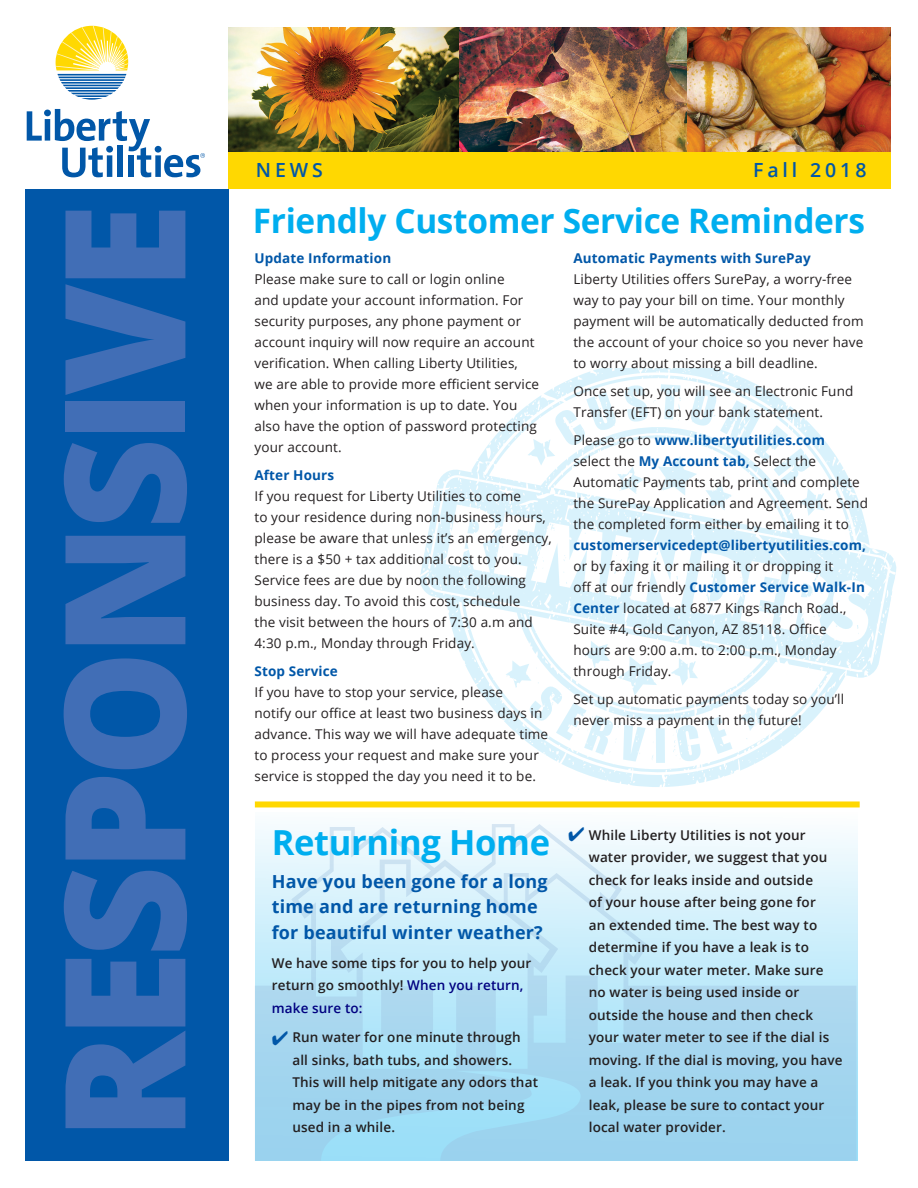
<style>
.page{position:relative;width:918px;height:1188px;background:#fff}
.page>*{position:absolute;margin:0;border:0;box-sizing:border-box;transform-origin:0 0}
.t1{font:800 168px "Open Sans";letter-spacing:-.04em;color:#416eb6;scale:.95 1}
.t2{font:700 34.5px "Open Sans";letter-spacing:-.01em;color:#00aeef}
.t3{font:700 33.75px "Open Sans";letter-spacing:-.01em;color:#00aeef}
.t4{font:600 19.5px "Open Sans";letter-spacing:.2em;color:#0157a8}
.t5{font:700 18px/25.5px "Open Sans";letter-spacing:.01em;color:#0157a8}
.t6{font:13.5px/21px "Open Sans";letter-spacing:.01em;color:#231f20}
.t7{font:600 13.5px/22.5px "Open Sans";letter-spacing:.01em;color:#231f20}
.s1{font-weight:700;color:#0157a8}
.s2{color:#000080}
.s3{color:#0157a8}
</style>
<div class="page">
<img style="left:229px;top:27px;width:662px;height:125px">
<svg style="left:420px;top:368px;width:477px;height:419px"></svg>
<svg style="left:675px;top:575px;width:197px;height:68px"></svg>
<div style="left:656px;top:728px;width:9px;height:35px;background:#d9f2fc"></div>
<svg style="left:554px;top:391px;width:63px;height:56px"></svg>
<svg style="left:624px;top:380px;width:57px;height:43px"></svg>
<svg style="left:690px;top:388px;width:123px;height:97px"></svg>
<svg style="left:673px;top:704px;width:86px;height:58px"></svg>
<svg style="left:510px;top:666px;width:145px;height:96px"></svg>
<div style="left:25px;top:189px;width:204px;height:972px;background:#0157a8"></div>
<div style="left:229px;top:152px;width:662px;height:37px;background:#ffd801"></div>
<div style="left:255px;top:801px;width:605px;height:6px;background:#ffd801"></div>
<div style="left:255px;top:812px;width:603px;height:348px;background:#fafdfe"></div>
<svg style="left:255px;top:824px;width:601px;height:337px;background:#bce3f5"></svg>
<svg style="left:56px;top:26px;width:72px;height:74px"></svg>
<svg style="left:27px;top:109px;width:178px;height:68px"></svg>
<p class="t1" style="left:-3px;top:1140px;width:988px;rotate:-90deg">RESPONSIVE</p>
<p class="t4" style="left:256px;top:156px;width:69px">NEWS</p>
<p class="t4" style="left:753px;top:156px;width:115px">Fall 2018</p>
<p class="t3" style="left:253px;top:197px;width:614px">Friendly Customer Service Reminders</p>
<p class="t6" style="left:254px;top:247px;width:286px"><span class="s1">Update Information<br></span>Please make sure to call or login online<br>and update your account information. For security purposes, any phone payment or account inquiry will now require an account verification. When calling Liberty Utilities, we are able to provide more efficient service when your information is up to date. You also have the option of password protecting your account.</p>
<p class="t6" style="left:254px;top:464px;width:299px"><span class="s1">After Hours<br></span>If you request for Liberty Utilities to come<br>to your residence during non-business hours, please be aware that unless it’s an emergency, there is a $50 + tax additional cost to you.<br>Service fees are due by noon the following business day. To avoid this cost, schedule<br>the visit between the hours of 7:30 a.m and 4:30 p.m., Monday through Friday.</p>
<p class="t6" style="left:254px;top:660px;width:295px"><span class="s1">Stop Service<br></span>If you have to stop your service, please<br>notify our office at least two business days in advance. This way we will have adequate time to process your request and make sure your service is stopped the day you need it to be.</p>
<p class="t2" style="left:272px;top:818px;width:280px">Returning Home</p>
<p class="t5" style="left:272px;top:868px;width:277px">Have you been gone for a long time and are returning home for beautiful winter weather?</p>
<p class="t7" style="left:272px;top:952px;width:261px">We have some tips for you to help your return go smoothly! <span class="s2">When you return, make sure to:</span></p>
<p class="t7" style="left:292px;top:1026px;width:247px;text-indent:-21px"><span class="s3">✔</span> Run water for one minute through all sinks, bath tubs, and showers.<br>This will help mitigate any odors that may be in the pipes from not being used in a while.</p>
<p class="t6" style="left:573px;top:247px;width:292px"><span class="s1">Automatic Payments with SurePay<br></span>Liberty Utilities offers SurePay, a worry-free way to pay your bill on time. Your monthly payment will be automatically deducted from the account of your choice so you never have to worry about missing a bill deadline.</p>
<p class="t6" style="left:573px;top:380px;width:282px">Once set up, you will see an Electronic Fund<br>Transfer (EFT) on your bank statement.</p>
<p class="t6" style="left:573px;top:429px;width:296px">Please go to <span class="s1">www.libertyutilities.com<br></span>select the <span class="s1">My Account tab,</span> Select the Automatic Payments tab, print and complete the SurePay Application and Agreement. Send the completed form either by emailing it to <span class="s1">customerservicedept@libertyutilities.com, </span>or by faxing it or mailing it or dropping it<br>off at our friendly <span class="s1">Customer Service Walk-In Center</span> located at 6877 Kings Ranch Road., Suite #4, Gold Canyon, AZ 85118. Office<br>hours are 9:00 a.m. to 2:00 p.m., Monday through Friday.</p>
<p class="t6" style="left:573px;top:688px;width:272px">Set up automatic payments today so you’ll never miss a payment in the future!</p>
<p class="t7" style="left:589px;top:823px;width:255px;text-indent:-21px"><span class="s3">✔</span> While Liberty Utilities is not your water provider, we suggest that you check for leaks inside and outside<br>of your house after being gone for<br>an extended time. The best way to determine if you have a leak is to check your water meter. Make sure no water is being used inside or outside the house and then check your water meter to see if the dial is moving. If the dial is moving, you have a leak. If you think you may have a leak, please be sure to contact your local water provider.</p>
</div>
